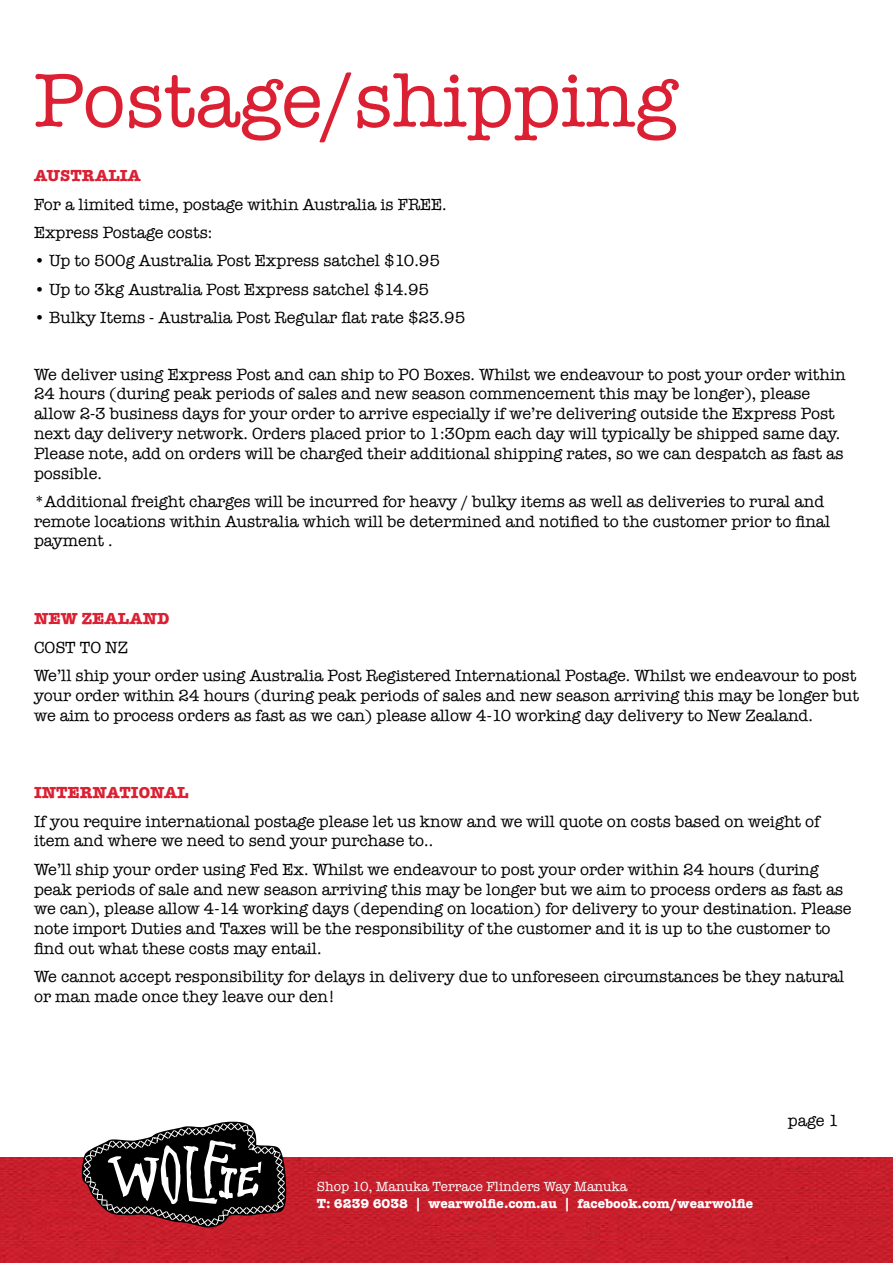
<style>
.page{position:relative;width:893px;height:1263px;background:#fff}
.page>*{position:absolute;margin:0;border:0;box-sizing:border-box;transform-origin:0 0}
.t1{font:78.45px "American Typewriter";color:#da2032}
.t2{font:16.5px/19.8px "American Typewriter";color:#000}
.t3{font:700 16.5px "American Typewriter";color:#da2032}
.t4{font:700 13.5px "American Typewriter";color:#fff}
.t5{font:13.5px "American Typewriter";color:#fff}
</style>
<div class="page">
<img style="left:0;top:1157px;width:444px;height:106px">
<img style="left:444px;top:1157px;width:449px;height:106px">
<svg style="left:81px;top:1122px;width:206px;height:105px"></svg>
<h1 class="t1" style="left:34px;top:40px;width:645px">Postage/shipping</h1>
<p class="t3" style="left:34px;top:162px;width:108px">AUSTRALIA</p>
<p class="t2" style="left:34px;top:189px;width:414px;line-height:28.3px">For a limited time, postage within Australia is FREE.<br>Express Postage costs:</p>
<p class="t2" style="left:34px;top:250px;width:407px">• Up to 500g Australia Post Express satchel $10.95</p>
<p class="t2" style="left:34px;top:279px;width:396px">• Up to 3kg Australia Post Express satchel $14.95</p>
<p class="t2" style="left:34px;top:307px;width:433px">• Bulky Items - Australia Post Regular flat rate $23.95</p>
<p class="t2" style="left:34px;top:364px;width:813px">We deliver using Express Post and can ship to PO Boxes. Whilst we endeavour to post your order within 24 hours (during peak periods of sales and new season commencement this may be longer), please allow 2-3 business days for your order to arrive especially if we’re delivering outside the Express Post next day delivery network. Orders placed prior to 1:30pm each day will typically be shipped same day.<br>Please note, add on orders will be charged their additional shipping rates, so we can despatch as fast as possible.</p>
<p class="t2" style="left:34px;top:491px;width:798px">*Additional freight charges will be incurred for heavy / bulky items as well as deliveries to rural and remote locations within Australia which will be determined and notified to the customer prior to final payment .</p>
<p class="t3" style="left:34px;top:604px;width:137px">NEW ZEALAND</p>
<p class="t2" style="left:34px;top:632px;width:824px;line-height:28.3px">COST TO NZ<br>We’ll ship your order using Australia Post Registered International Postage. Whilst we endeavour to post</p>
<p class="t2" style="left:34px;top:685px;width:826px">your order within 24 hours (during peak periods of sales and new season arriving this may be longer but we aim to process orders as fast as we can) please allow 4-10 working day delivery to New Zealand.</p>
<p class="t3" style="left:34px;top:779px;width:156px">INTERNATIONAL</p>
<p class="t2" style="left:34px;top:811px;width:787px">If you require international postage please let us know and we will quote on costs based on weight of item and where we need to send your purchase to..</p>
<p class="t2" style="left:34px;top:859px;width:819px">We’ll ship your order using Fed Ex. Whilst we endeavour to post your order within 24 hours (during peak periods of sale and new season arriving this may be longer but we aim to process orders as fast as we can), please allow 4-14 working days (depending on location) for delivery to your destination. Please note import Duties and Taxes will be the responsibility of the customer and it is up to the customer to find out what these costs may entail.</p>
<p class="t2" style="left:34px;top:966px;width:812px">We cannot accept responsibility for delays in delivery due to unforeseen circumstances be they natural or man made once they leave our den!</p>
<p class="t5" style="left:317px;top:1176px;width:312px">Shop 10, Manuka Terrace Flinders Way Manuka</p>
<p class="t4" style="left:317px;top:1192px;width:438px">T: 6239 6038 | wearwolfie.com.au | facebook.com/wearwolfie</p>
<p class="t2" style="left:788px;top:1110px;width:53px">page 1</p>
</div>
